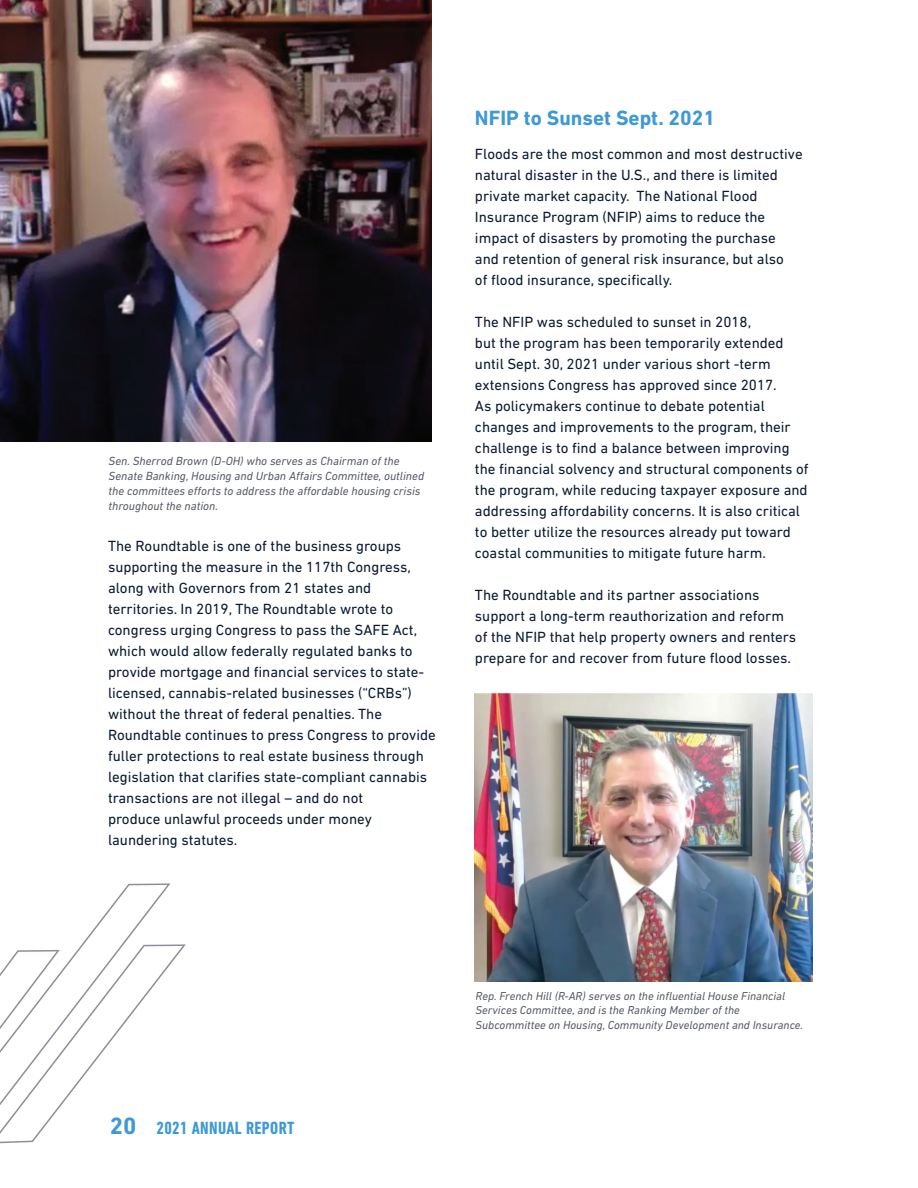
<style>
.page{position:relative;width:918px;height:1188px;background:#fff}
.page>*{position:absolute;margin:0;border:0;box-sizing:border-box;transform-origin:0 0}
.t1{font:700 21px "DIN Next LT Pro";color:#3e99d4}
.t2{font:700 condensed 18px "DIN Next LT Pro";letter-spacing:.02em;color:#3e99d4}
.t3{font:15px/21px "DIN Next LT Pro";color:#0a1a30}
.t4{font:italic 12px/15px "DIN Next LT Pro";color:#555968}
.t5{font:italic 11.7px/14.7px "DIN Next LT Pro";color:#555968}
.s1{font-stretch:normal;font-size:24px}
</style>
<div class="page">
<img style="left:0;top:0;width:432px;height:442px">
<svg style="left:0;top:883px;width:186px;height:260px"></svg>
<img style="left:475px;top:694px;width:337px;height:287px">
<p class="t4" style="left:109px;top:454px;width:317px">Sen. Sherrod Brown (D-OH) who serves as Chairman of the Senate Banking, Housing and Urban Affairs Committee, outlined the committees efforts to address the affordable housing crisis throughout the nation.</p>
<p class="t3" style="left:108px;top:537px;width:329px">The Roundtable is one of the business groups supporting the measure in the 117th Congress, along with Governors from 21 states and territories. In 2019, The Roundtable wrote to congress urging Congress to pass the SAFE Act, which would allow federally regulated banks to provide mortgage and financial services to state&shy;licensed, cannabis-related businesses (“CRBs”) without the threat of federal penalties. The Roundtable continues to press Congress to provide fuller protections to real estate business through legislation that clarifies state-compliant cannabis transactions are not illegal – and do not<br>produce unlawful proceeds under money laundering statutes.</p>
<h1 class="t1" style="left:475px;top:110px;width:242px">NFIP to Sunset Sept. 2021</h1>
<p class="t3" style="left:475px;top:145px;width:329px">Floods are the most common and most destructive natural disaster in the U.S., and there is limited private market capacity. The National Flood Insurance Program (NFIP) aims to reduce the impact of disasters by promoting the purchase and retention of general risk insurance, but also<br>of flood insurance, specifically.</p>
<p class="t3" style="left:475px;top:313px;width:335px">The NFIP was scheduled to sunset in 2018,<br>but the program has been temporarily extended until Sept. 30, 2021 under various short -term extensions Congress has approved since 2017.<br>As policymakers continue to debate potential changes and improvements to the program, their challenge is to find a balance between improving the financial solvency and structural components of the program, while reducing taxpayer exposure and addressing affordability concerns. It is also critical to better utilize the resources already put toward coastal communities to mitigate future harm.</p>
<p class="t3" style="left:475px;top:586px;width:323px">The Roundtable and its partner associations support a long-term reauthorization and reform of the NFIP that help property owners and renters prepare for and recover from future flood losses.</p>
<p class="t2" style="left:110px;top:1121px;width:186px"><span class="s1">20</span> 2021 ANNUAL REPORT</p>
<p class="t5" style="left:476px;top:989px;width:329px">Rep. French Hill (R-AR) serves on the influential House Financial<br>Services Committee, and is the Ranking Member of the<br>Subcommittee on Housing, Community Development and Insurance.</p>
</div>
